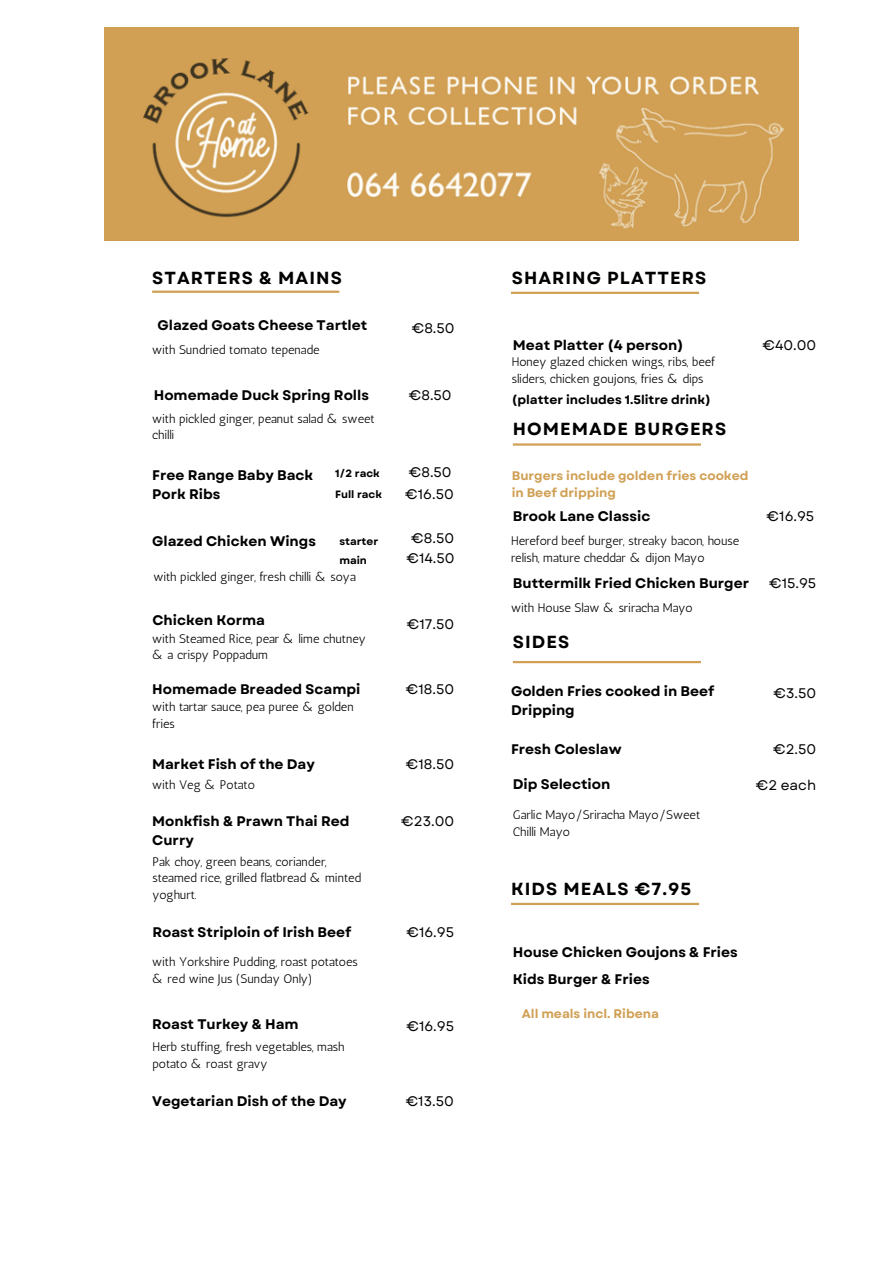
<style>
.page{position:relative;width:894px;height:1264px;background:#fff}
.page>*{position:absolute;margin:0;border:0;box-sizing:border-box;transform-origin:0 0}
.t1{font:700 17.4px "Garet";letter-spacing:.06em;color:#000}
.t2{font:700 13.95px/18.6px "Garet";color:#000}
.t3{font:13.95px "Garet";color:#000}
.t4{font:12.45px/16.6px "Antic";color:#000}
.t5{font:700 12.45px/16.5px "Garet";color:#d0a054}
.t6{font:700 12.45px "Garet";color:#000}
.t7{font:700 10.5px "Garet";color:#000}
</style>
<div class="page">
<hr style="left:152px;top:290px;width:187px;height:3px;background:#d0a054">
<hr style="left:511px;top:292px;width:187px;height:2px;background:#d0a054">
<img style="left:105px;top:28px;width:693px;height:213px">
<hr style="left:512px;top:443px;width:188px;height:2px;background:#d0a054">
<hr style="left:512px;top:661px;width:188px;height:2px;background:#d0a054">
<hr style="left:511px;top:902px;width:187px;height:3px;background:#d0a054">
<p class="t1" style="left:152px;top:266px;width:191px">STARTERS &amp; MAINS</p>
<h1 class="t2" style="left:157px;top:316px;width:211px">Glazed Goats Cheese Tartlet</h1>
<h3 class="t4" style="left:152px;top:341px;width:169px">with Sundried tomato tepenade</h3>
<h5 class="t2" style="left:154px;top:385px;width:217px">Homemade Duck Spring Rolls</h5>
<h1 class="t4" style="left:152px;top:410px;width:224px">with pickled ginger, peanut salad &amp; sweet chilli</h1>
<h2 class="t3" style="left:411px;top:318px;width:44px">€8.50</h2>
<p class="t3" style="left:408px;top:385px;width:44px">€8.50</p>
<h3 class="t2" style="left:152px;top:466px;width:163px">Free Range Baby Back<br>Pork Ribs</h3>
<h5 class="t2" style="left:152px;top:531px;width:165px">Glazed Chicken Wings</h5>
<h3 class="t3" style="left:408px;top:462px;width:44px">€8.50</h3>
<h2 class="t7" style="left:335px;top:465px;width:46px">1/2 rack</h2>
<h3 class="t7" style="left:335px;top:487px;width:48px">Full rack</h3>
<h5 class="t3" style="left:405px;top:484px;width:50px">€16.50</h5>
<h3 class="t7" style="left:339px;top:533px;width:40px">starter</h3>
<h2 class="t7" style="left:339px;top:552px;width:29px">main</h2>
<p class="t3" style="left:411px;top:527px;width:44px">€8.50</p>
<h2 class="t3" style="left:406px;top:548px;width:50px">€14.50</h2>
<h3 class="t4" style="left:153px;top:568px;width:204px">with pickled ginger, fresh chilli &amp; soya</h3>
<h2 class="t2" style="left:152px;top:611px;width:114px">Chicken Korma</h2>
<h5 class="t3" style="left:407px;top:614px;width:49px">€17.50</h5>
<h3 class="t4" style="left:152px;top:630px;width:215px">with Steamed Rice, pear &amp; lime chutney &amp; a crispy Poppadum</h3>
<h5 class="t2" style="left:152px;top:679px;width:210px">Homemade Breaded Scampi</h5>
<h3 class="t4" style="left:152px;top:698px;width:203px">with tartar sauce, pea puree &amp; golden fries</h3>
<h5 class="t3" style="left:406px;top:678px;width:50px">€18.50</h5>
<h1 class="t2" style="left:152px;top:755px;width:164px">Market Fish of the Day</h1>
<h2 class="t4" style="left:152px;top:776px;width:104px">with Veg &amp; Potato</h2>
<h5 class="t3" style="left:406px;top:754px;width:50px">€18.50</h5>
<h2 class="t2" style="left:152px;top:812px;width:199px">Monkfish &amp; Prawn Thai Red<br>Curry</h2>
<h5 class="t4" style="left:152px;top:853px;width:210px">Pak choy, green beans, coriander, steamed rice, grilled flatbread &amp; minted yoghurt.</h5>
<h3 class="t3" style="left:401px;top:811px;width:54px">€23.00</h3>
<h3 class="t2" style="left:152px;top:923px;width:200px">Roast Striploin of Irish Beef</h3>
<h2 class="t4" style="left:152px;top:953px;width:207px">with Yorkshire Pudding, roast potatoes &amp; red wine Jus (Sunday Only)</h2>
<h3 class="t3" style="left:406px;top:922px;width:49px">€16.95</h3>
<h2 class="t2" style="left:152px;top:1014px;width:148px">Roast Turkey &amp; Ham</h2>
<h3 class="t4" style="left:152px;top:1038px;width:193px">Herb stuffing, fresh vegetables, mash potato &amp; roast gravy</h3>
<h2 class="t3" style="left:406px;top:1016px;width:49px">€16.95</h2>
<h3 class="t2" style="left:152px;top:1091px;width:196px">Vegetarian Dish of the Day</h3>
<h2 class="t3" style="left:405px;top:1091px;width:50px">€13.50</h2>
<h4 class="t1" style="left:511px;top:266px;width:196px">SHARING PLATTERS</h4>
<h2 class="t2" style="left:512px;top:335px;width:172px">Meat Platter (4 person)</h2>
<h4 class="t4" style="left:511px;top:353px;width:205px">Honey glazed chicken wings, ribs, beef sliders, chicken goujons, fries &amp; dips</h4>
<h5 class="t6" style="left:511px;top:391px;width:201px">(platter includes 1.5litre drink)</h5>
<h5 class="t1" style="left:512px;top:416px;width:215px">HOMEMADE BURGERS</h5>
<h3 class="t3" style="left:762px;top:335px;width:55px">€40.00</h3>
<h3 class="t5" style="left:511px;top:467px;width:238px">Burgers include golden fries cooked in Beef dripping</h3>
<h2 class="t2" style="left:512px;top:506px;width:139px">Brook Lane Classic</h2>
<h2 class="t4" style="left:511px;top:532px;width:230px">Hereford beef burger, streaky bacon, house relish, mature cheddar &amp; dijon Mayo</h2>
<h3 class="t2" style="left:512px;top:573px;width:238px">Buttermilk Fried Chicken Burger</h3>
<p class="t4" style="left:511px;top:599px;width:183px">with House Slaw &amp; sriracha Mayo</p>
<h1 class="t1" style="left:512px;top:629px;width:58px">SIDES</h1>
<h2 class="t3" style="left:766px;top:505px;width:49px">€16.95</h2>
<h3 class="t3" style="left:768px;top:572px;width:49px">€15.95</h3>
<h5 class="t2" style="left:511px;top:682px;width:205px">Golden Fries cooked in Beef<br>Dripping</h5>
<h5 class="t3" style="left:773px;top:683px;width:44px">€3.50</h5>
<h2 class="t2" style="left:511px;top:739px;width:112px">Fresh Coleslaw</h2>
<h2 class="t3" style="left:772px;top:738px;width:45px">€2.50</h2>
<h5 class="t2" style="left:512px;top:774px;width:99px">Dip Selection</h5>
<h2 class="t3" style="left:755px;top:775px;width:62px">€2 each</h2>
<p class="t4" style="left:512px;top:806px;width:189px">Garlic Mayo/Sriracha Mayo/Sweet<br>Chilli Mayo</p>
<h3 class="t1" style="left:511px;top:876px;width:182px">KIDS MEALS €7.95</h3>
<h4 class="t2" style="left:512px;top:943px;width:226px">House Chicken Goujons &amp; Fries</h4>
<h2 class="t2" style="left:512px;top:970px;width:138px">Kids Burger &amp; Fries</h2>
<h3 class="t5" style="left:521px;top:1004px;width:138px">All meals incl. Ribena</h3>
</div>
